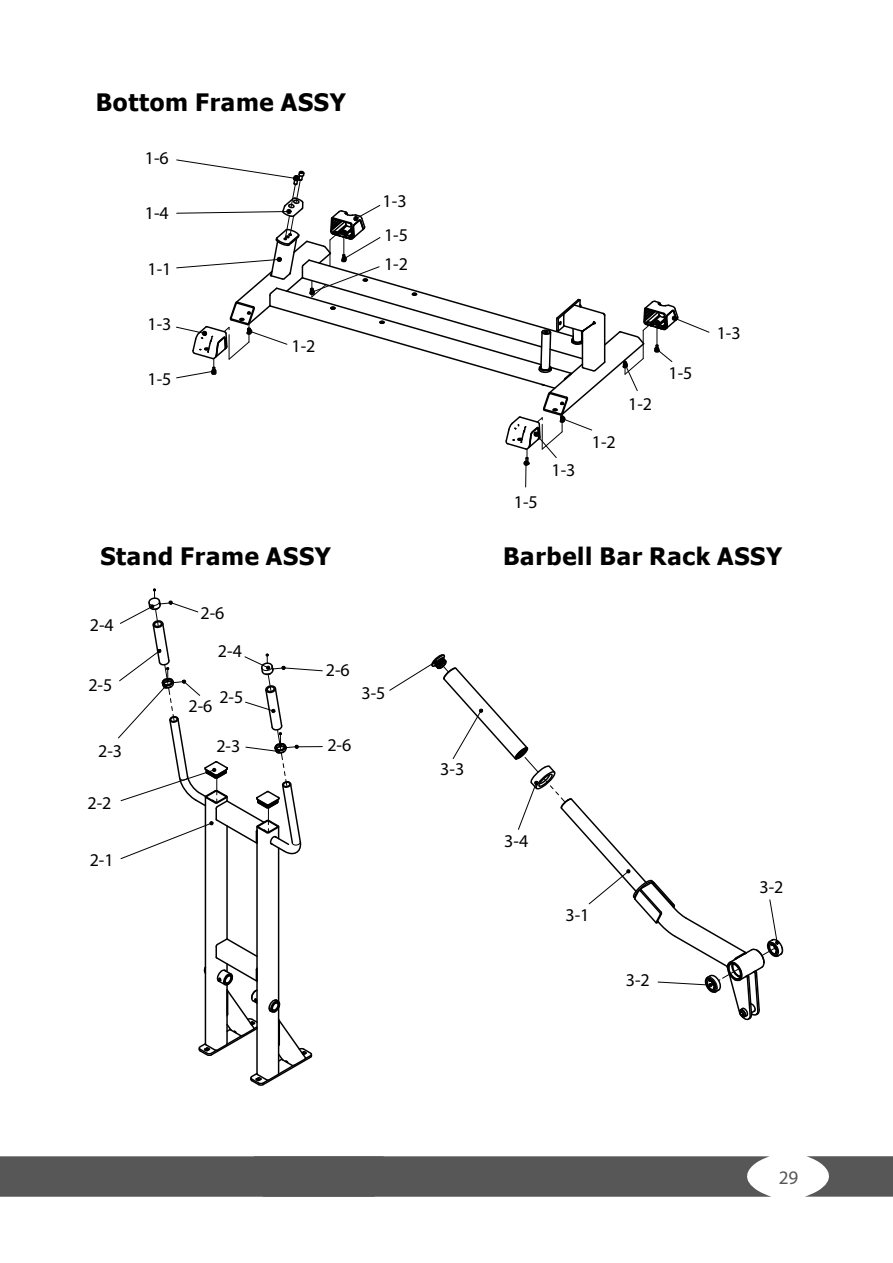
<style>
.page{position:relative;width:893px;height:1263px;background:#fff}
.page>*{position:absolute;margin:0;border:0;box-sizing:border-box;transform-origin:0 0}
.t1{font:700 24px "Tahoma";letter-spacing:.03em;color:#000}
.t2{font:19.2px "Myriad Pro";color:#575757}
.t3{font:18px "Myriad Pro";color:#000}
.t4{font:16.95px "Tahoma";color:#101010}
</style>
<div class="page">
<svg style="left:176px;top:159px;width:534px;height:328px"></svg>
<svg style="left:389px;top:654px;width:395px;height:367px"></svg>
<hr style="left:226px;top:826px;width:2px;height:113px;background:#000">
<hr style="left:205px;top:797px;width:1px;height:247px;background:#000">
<hr style="left:278px;top:848px;width:1px;height:154px;background:#000">
<hr style="left:256px;top:827px;width:2px;height:247px;background:#000">
<svg style="left:198px;top:937px;width:115px;height:149px"></svg>
<svg style="left:118px;top:588px;width:205px;height:272px"></svg>
<svg style="left:0;top:1156px;width:771px;height:41px;background:#5c5c5c"></svg>
<svg style="left:805px;top:1156px;width:88px;height:41px"></svg>
<p class="t1" style="left:96px;top:86px;width:252px">Bottom Frame ASSY</p>
<p class="t3" style="left:145px;top:147px;width:25px">1-6</p>
<p class="t3" style="left:145px;top:202px;width:25px">1-4</p>
<p class="t3" style="left:148px;top:257px;width:25px">1-1</p>
<p class="t3" style="left:148px;top:313px;width:25px">1-3</p>
<p class="t3" style="left:148px;top:368px;width:25px">1-5</p>
<p class="t3" style="left:292px;top:335px;width:25px">1-2</p>
<p class="t3" style="left:383px;top:190px;width:25px">1-3</p>
<p class="t3" style="left:384px;top:224px;width:25px">1-5</p>
<p class="t3" style="left:384px;top:253px;width:25px">1-2</p>
<p class="t3" style="left:514px;top:491px;width:25px">1-5</p>
<p class="t3" style="left:551px;top:459px;width:25px">1-3</p>
<p class="t3" style="left:592px;top:431px;width:25px">1-2</p>
<p class="t3" style="left:628px;top:393px;width:25px">1-2</p>
<p class="t3" style="left:668px;top:362px;width:25px">1-5</p>
<p class="t3" style="left:717px;top:322px;width:25px">1-3</p>
<p class="t3" style="left:623px;top:540px;width:25px">1-2</p>
<p class="t1" style="left:100px;top:540px;width:232px">Stand Frame ASSY</p>
<p class="t1" style="left:503px;top:540px;width:281px">Barbell Bar Rack ASSY</p>
<p class="t3" style="left:90px;top:614px;width:25px">2-4</p>
<p class="t3" style="left:88px;top:674px;width:25px">2-5</p>
<p class="t4" style="left:106px;top:739px;width:25px">1.2</p>
<p class="t3" style="left:98px;top:740px;width:25px">2-3</p>
<p class="t3" style="left:87px;top:792px;width:25px">2-2</p>
<p class="t3" style="left:90px;top:849px;width:25px">2-1</p>
<p class="t3" style="left:200px;top:602px;width:25px">2-6</p>
<p class="t3" style="left:218px;top:640px;width:25px">2-4</p>
<p class="t3" style="left:219px;top:686px;width:25px">2-5</p>
<p class="t3" style="left:189px;top:695px;width:25px">2-6</p>
<p class="t3" style="left:326px;top:659px;width:25px">2-6</p>
<p class="t3" style="left:216px;top:734px;width:25px">2-3</p>
<p class="t3" style="left:327px;top:734px;width:25px">2-6</p>
<p class="t3" style="left:361px;top:682px;width:25px">3-5</p>
<p class="t3" style="left:440px;top:758px;width:25px">3-3</p>
<p class="t3" style="left:504px;top:830px;width:25px">3-4</p>
<p class="t3" style="left:565px;top:904px;width:25px">3-1</p>
<p class="t3" style="left:626px;top:968px;width:25px">3-2</p>
<p class="t3" style="left:759px;top:876px;width:25px">3-2</p>
<p class="t2" style="left:779px;top:1166px;width:21px">29</p>
</div>
